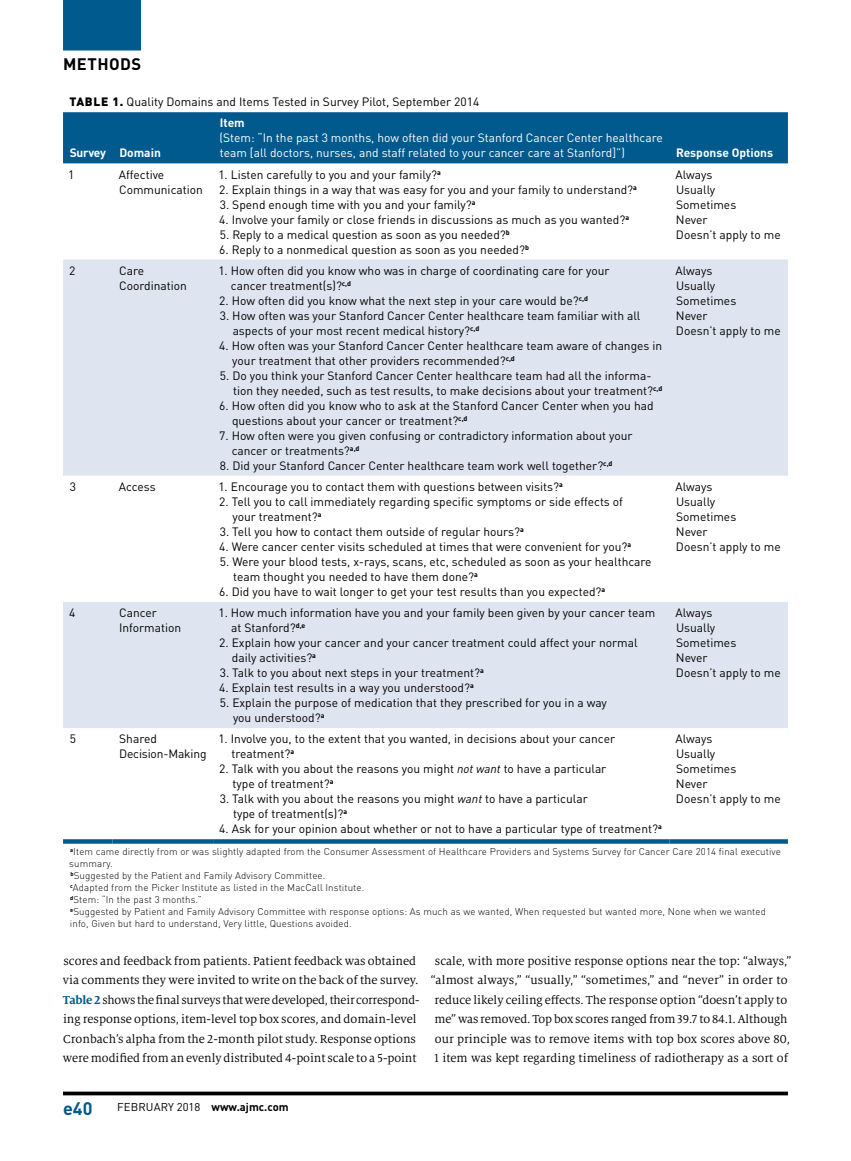
<style>
.page{position:relative;width:851px;height:1161px;background:#fff}
.page>*{position:absolute;margin:0;border:0;box-sizing:border-box;transform-origin:0 0}
.t1{font:700 18px "DINOT";color:#005a8e}
.t2{font:700 16.5px "DINOT";letter-spacing:.025em;color:#000}
.t3{font:12.75px/19.5px "Milo Serif OT";color:#000}
.t4{font:12px/15px "DINOT";color:#000}
.t5{font:12px/15px "DINOT";color:#fff}
.t6{font:700 12px "DINOT";color:#fff}
.t7{font:11.25px "DINOT";letter-spacing:.01em;color:#000}
.t8{font:300 9.75px/12px "DINOT";letter-spacing:.01em;color:#000}
.s1{font-weight:900}
.s2{font-style:italic}
.s3{font-weight:700;color:#005a8e}
.s4{font-weight:700}
</style>
<div class="page">
<hr style="left:63px;top:1092px;width:725px;height:3px;background:#000">
<div style="left:63px;top:0;width:78px;height:51px;background:#005a8e"></div>
<div style="left:63px;top:112px;width:725px;height:51px;background:#005a8e"></div>
<svg style="left:63px;top:260px;width:725px;height:468px;fill:#dfe5f0"></svg>
<div style="left:63px;top:839px;width:49px;height:5px;background:#005a8e"></div>
<div style="left:112px;top:839px;width:101px;height:5px;background:#005a8e"></div>
<div style="left:213px;top:839px;width:456px;height:5px;background:#005a8e"></div>
<div style="left:669px;top:839px;width:119px;height:5px;background:#005a8e"></div>
<h2 class="t2" style="left:63px;top:53px;width:79px">METHODS</h2>
<p class="t4" style="left:69px;top:94px;width:411px"><span class="s1">TABLE 1.</span> Quality Domains and Items Tested in Survey Pilot, September 2014</p>
<p class="t6" style="left:70px;top:145px;width:93px">Survey Domain</p>
<p class="t6" style="left:220px;top:115px;width:26px">Item</p>
<p class="t5" style="left:219px;top:130px;width:444px">(Stem: “In the past 3 months, how often did your Stanford Cancer Center healthcare team [all doctors, nurses, and staff related to your cancer care at Stanford]”)</p>
<p class="t4" style="left:68px;top:167px;width:8px">1</p>
<p class="t4" style="left:119px;top:167px;width:86px">Affective<br>Communication</p>
<p class="t4" style="left:218px;top:167px;width:224px">1. Listen carefully to you and your family?<sup>a</sup></p>
<p class="t4" style="left:219px;top:182px;width:419px">2. Explain things in a way that was easy for you and your family to understand?<sup>a</sup></p>
<p class="t4" style="left:220px;top:197px;width:257px">3. Spend enough time with you and your family?<sup>a</sup></p>
<p class="t4" style="left:219px;top:212px;width:411px">4. Involve your family or close friends in discussions as much as you wanted?<sup>a</sup></p>
<p class="t4" style="left:220px;top:227px;width:291px">5. Reply to a medical question as soon as you needed?<sup>b</sup></p>
<p class="t4" style="left:219px;top:242px;width:311px">6. Reply to a nonmedical question as soon as you needed?<sup>b</sup></p>
<p class="t4" style="left:69px;top:263px;width:8px">2</p>
<p class="t4" style="left:119px;top:263px;width:69px">Care<br>Coordination</p>
<p class="t4" style="left:231px;top:263px;width:380px;text-indent:-12px">1. How often did you know who was in charge of coordinating care for your cancer treatment(s)?<sup>c,d</sup></p>
<p class="t4" style="left:219px;top:293px;width:370px">2. How often did you know what the next step in your care would be?<sup>c,d</sup></p>
<p class="t4" style="left:233px;top:308px;width:409px;text-indent:-13px">3. How often was your Stanford Cancer Center healthcare team familiar with all aspects of your most recent medical history?<sup>c,d</sup></p>
<p class="t4" style="left:232px;top:338px;width:431px;text-indent:-13px">4. How often was your Stanford Cancer Center healthcare team aware of changes in your treatment that other providers recommended?<sup>c,d</sup></p>
<p class="t4" style="left:233px;top:368px;width:431px;text-indent:-13px">5. Do you think your Stanford Cancer Center healthcare team had all the informa&shy;tion they needed, such as test results, to make decisions about your treatment?<sup>c,d</sup></p>
<p class="t4" style="left:232px;top:398px;width:423px;text-indent:-13px">6. How often did you know who to ask at the Stanford Cancer Center when you had questions about your cancer or treatment?<sup>c,d</sup></p>
<p class="t4" style="left:232px;top:428px;width:402px;text-indent:-12px">7. How often were you given confusing or contradictory information about your cancer or treatments?<sup>a,d</sup></p>
<p class="t4" style="left:220px;top:458px;width:394px">8. Did your Stanford Cancer Center healthcare team work well together?<sup>c,d</sup></p>
<p class="t4" style="left:70px;top:479px;width:8px">3</p>
<p class="t4" style="left:119px;top:479px;width:38px">Access</p>
<p class="t4" style="left:218px;top:479px;width:346px">1. Encourage you to contact them with questions between visits?<sup>a</sup></p>
<p class="t4" style="left:232px;top:494px;width:392px;text-indent:-13px">2. Tell you to call immediately regarding specific symptoms or side effects of your treatment?<sup>a</sup></p>
<p class="t4" style="left:220px;top:524px;width:305px">3. Tell you how to contact them outside of regular hours?<sup>a</sup></p>
<p class="t4" style="left:219px;top:539px;width:413px">4. Were cancer center visits scheduled at times that were convenient for you?<sup>a</sup></p>
<p class="t4" style="left:233px;top:554px;width:420px;text-indent:-13px">5. Were your blood tests, x-rays, scans, etc, scheduled as soon as your healthcare team thought you needed to have them done?<sup>a</sup></p>
<p class="t4" style="left:219px;top:584px;width:387px">6. Did you have to wait longer to get your test results than you expected?<sup>a</sup></p>
<p class="t4" style="left:69px;top:605px;width:8px">4</p>
<p class="t4" style="left:119px;top:605px;width:64px">Cancer<br>Information</p>
<p class="t4" style="left:231px;top:605px;width:425px;text-indent:-13px">1. How much information have you and your family been given by your cancer team at Stanford?<sup>d,e</sup></p>
<p class="t4" style="left:232px;top:635px;width:407px;text-indent:-13px">2. Explain how your cancer and your cancer treatment could affect your normal daily activities?<sup>a</sup></p>
<p class="t4" style="left:220px;top:665px;width:265px">3. Talk to you about next steps in your treatment?<sup>a</sup></p>
<p class="t4" style="left:219px;top:680px;width:256px">4. Explain test results in a way you understood?<sup>a</sup></p>
<p class="t4" style="left:233px;top:695px;width:375px;text-indent:-13px">5. Explain the purpose of medication that they prescribed for you in a way you understood?<sup>a</sup></p>
<p class="t4" style="left:70px;top:731px;width:8px">5</p>
<p class="t4" style="left:119px;top:731px;width:89px">Shared<br>Decision-Making</p>
<p class="t4" style="left:231px;top:731px;width:385px;text-indent:-13px">1. Involve you, to the extent that you wanted, in decisions about your cancer treatment?<sup>a</sup></p>
<p class="t4" style="left:232px;top:761px;width:375px;text-indent:-13px">2. Talk with you about the reasons you might <span class="s2">not want</span> to have a particular type of treatment?<sup>a</sup></p>
<p class="t4" style="left:233px;top:791px;width:356px;text-indent:-13px">3. Talk with you about the reasons you might <span class="s2">want</span> to have a particular type of treatment(s)?<sup>a</sup></p>
<p class="t4" style="left:219px;top:821px;width:444px">4. Ask for your opinion about whether or not to have a particular type of treatment?<sup>a</sup></p>
<p class="t6" style="left:676px;top:145px;width:98px">Response Options</p>
<p class="t4" style="left:675px;top:167px;width:107px">Always<br>Usually<br>Sometimes<br>Never<br>Doesn’t apply to me</p>
<p class="t4" style="left:675px;top:263px;width:107px">Always<br>Usually<br>Sometimes<br>Never<br>Doesn’t apply to me</p>
<p class="t4" style="left:675px;top:479px;width:107px">Always<br>Usually<br>Sometimes<br>Never<br>Doesn’t apply to me</p>
<p class="t4" style="left:675px;top:605px;width:107px">Always<br>Usually<br>Sometimes<br>Never<br>Doesn’t apply to me</p>
<p class="t4" style="left:675px;top:731px;width:107px">Always<br>Usually<br>Sometimes<br>Never<br>Doesn’t apply to me</p>
<p class="t8" style="left:69px;top:845px;width:713px"><sup>a</sup>Item came directly from or was slightly adapted from the Consumer Assessment of Healthcare Providers and Systems Survey for Cancer Care 2014 final executive summary.<br><sup>b</sup>Suggested by the Patient and Family Advisory Committee.<br><sup>c</sup>Adapted from the Picker Institute as listed in the MacCall Institute.<br><sup>d</sup>Stem: “In the past 3 months.”<br><sup>e</sup>Suggested by Patient and Family Advisory Committee with response options: As much as we wanted, When requested but wanted more, None when we wanted info, Given but hard to understand, Very little, Questions avoided.</p>
<p class="t3" style="left:63px;top:951px;width:358px">scores and feedback from patients. Patient feedback was obtained via comments they were invited to write on the back of the survey.<br><span class="s3">Table 2</span> shows the final surveys that were developed, their correspond&shy;ing response options, item-level top box scores, and domain-level Cronbach’s alpha from the 2-month pilot study. Response options were modified from an evenly distributed 4-point scale to a 5-point</p>
<p class="t3" style="left:431px;top:951px;width:362px;text-align:center">scale, with more positive response options near the top: “always,” “almost always,” “usually,” “sometimes,” and “never” in order to reduce likely ceiling effects. The response option “doesn’t apply to me” was removed. Top box scores ranged from 39.7 to 84.1. Although our principle was to remove items with top box scores above 80, 1 item was kept regarding timeliness of radiotherapy as a sort of</p>
<h1 class="t1" style="left:63px;top:1096px;width:31px">e40</h1>
<p class="t7" style="left:117px;top:1100px;width:173px">FEBRUARY 2018 <span class="s4">www.ajmc.com</span></p>
</div>
